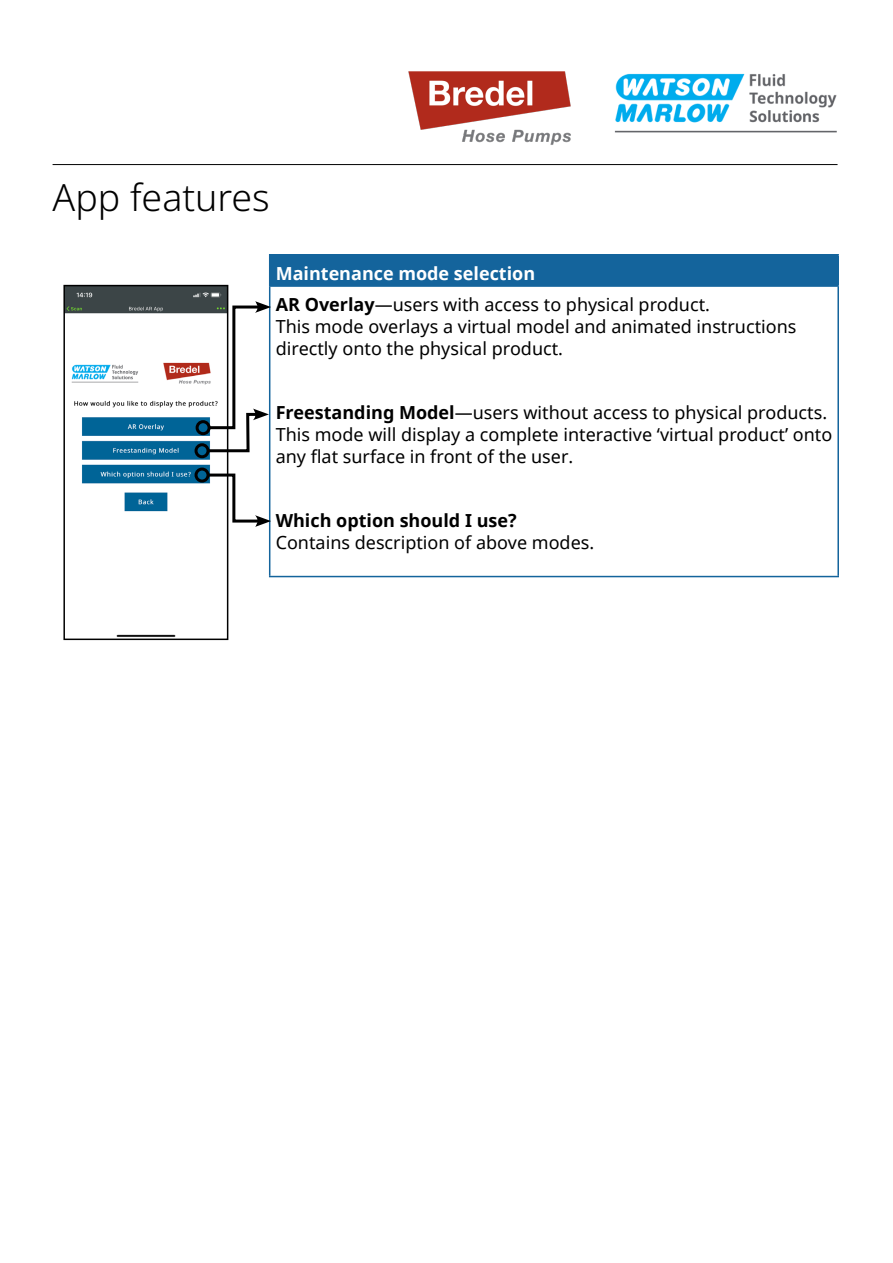
<style>
.page{position:relative;width:893px;height:1263px;background:#fff}
.page>*{position:absolute;margin:0;border:0;box-sizing:border-box;transform-origin:0 0}
.t1{font:300 37.5px "Noto Sans";color:#000}
.t2{font:18px/21.6px "Noto Sans";color:#000}
.t3{font:700 18px "Noto Sans";color:#000}
.s1{font-weight:700;color:#fff}
.s2{font-weight:700}
</style>
<div class="page">
<hr style="left:53px;top:164px;width:784px;height:1px;background:#000">
<img style="left:614px;top:73px;width:223px;height:60px">
<img style="left:408px;top:71px;width:163px;height:74px">
<img style="left:66px;top:288px;width:159px;height:349px">
<div style="left:63px;top:285px;width:165px;height:355px;border:2px solid #000"></div>
<div style="left:270px;top:255px;width:568px;height:31px;background:#14649c"></div>
<hr style="left:269px;top:254px;width:570px;height:2px;background:#14649c">
<svg style="left:269px;top:256px;width:1px;height:29px"></svg>
<hr style="left:837px;top:256px;width:2px;height:29px;background:#14649c">
<hr style="left:269px;top:285px;width:570px;height:2px;background:#14649c">
<hr style="left:269px;top:287px;width:1px;height:289px;background:#14649c">
<hr style="left:837px;top:287px;width:2px;height:289px;background:#14649c">
<hr style="left:269px;top:576px;width:570px;height:1px;background:#14649c">
<div style="left:195px;top:468px;width:15px;height:15px;border:3px solid #000;border-radius:50%"></div>
<svg style="left:205px;top:472px;width:66px;height:55px"></svg>
<div style="left:196px;top:420px;width:15px;height:15px;border:3px solid #000;border-radius:50%"></div>
<div style="left:195px;top:443px;width:15px;height:15px;border:3px solid #000;border-radius:50%"></div>
<svg style="left:205px;top:301px;width:66px;height:153px"></svg>
<h1 class="t1" style="left:53px;top:171px;width:219px">App features</h1>
<p class="t2" style="left:276px;top:257px;width:436px;line-height:31.2px"><span class="s1">Maintenance mode selection<br></span><span class="s2">AR Overlay</span>—users with access to physical product.</p>
<p class="t2" style="left:276px;top:315px;width:522px">This mode overlays a virtual model and animated instructions directly onto the physical product.</p>
<p class="t2" style="left:276px;top:402px;width:558px"><span class="s2">Freestanding Model</span>—users without access to physical products.<br>This mode will display a complete interactive ‘virtual product’ onto any flat surface in front of the user.</p>
<p class="t3" style="left:276px;top:508px;width:242px">Which option should I use?</p>
<p class="t2" style="left:276px;top:531px;width:320px">Contains description of above modes.</p>
</div>
